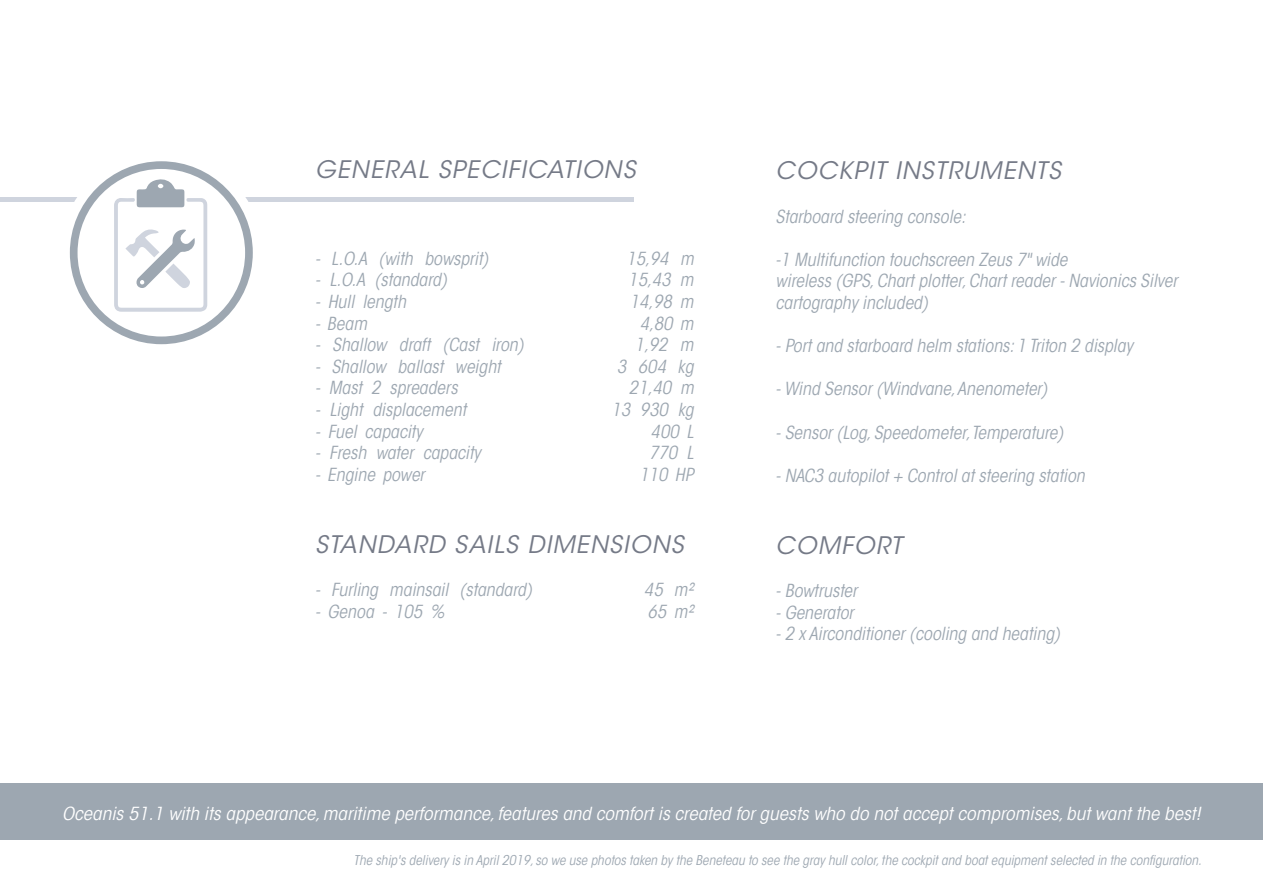
<style>
.page{position:relative;width:1263px;height:893px;background:#fff}
.page>*{position:absolute;margin:0;border:0;box-sizing:border-box;transform-origin:0 0}
.t1{font:italic 24px "ITC Avant Garde Std";letter-spacing:.05em;color:#757a87}
.t2{font:italic condensed 18px/21.6px "ITC Avant Garde Std";color:#9da7b1}
.t3{font:italic condensed 18px "ITC Avant Garde Std";color:#fff;scale:1.08 1}
.t4{font:italic condensed 13.5px "ITC Avant Garde Std";color:#9da7b1}
</style>
<div class="page">
<div style="left:0;top:197px;width:633px;height:5px;background:#cfd4de"></div>
<div style="left:0;top:783px;width:1263px;height:57px;background:#9da7b1"></div>
<svg style="left:70px;top:161px;width:183px;height:183px"></svg>
<h1 class="t1" style="left:315px;top:155px;width:322px">GENERAL SPECIFICATIONS</h1>
<p class="t2" style="left:315px;top:248px;width:175px">- L.O.A (with bowsprit)</p>
<p class="t2" style="left:626px;top:248px;width:69px">15,94 m</p>
<p class="t2" style="left:315px;top:269px;width:133px">- L.O.A (standard)</p>
<p class="t2" style="left:628px;top:269px;width:67px">15,43 m</p>
<p class="t2" style="left:315px;top:291px;width:92px">- Hull length</p>
<p class="t2" style="left:630px;top:291px;width:65px">14,98 m</p>
<p class="t2" style="left:315px;top:313px;width:53px">- Beam</p>
<p class="t2" style="left:640px;top:313px;width:55px">4,80 m</p>
<p class="t2" style="left:315px;top:334px;width:210px">- Shallow draft (Cast iron)</p>
<p class="t2" style="left:635px;top:334px;width:60px">1,92 m</p>
<p class="t2" style="left:315px;top:356px;width:187px">- Shallow ballast weight</p>
<p class="t2" style="left:617px;top:356px;width:78px">3 604 kg</p>
<p class="t2" style="left:315px;top:377px;width:144px">- Mast 2 spreaders</p>
<p class="t2" style="left:629px;top:377px;width:66px">21,40 m</p>
<p class="t2" style="left:315px;top:399px;width:153px">- Light displacement</p>
<p class="t2" style="left:611px;top:399px;width:84px">13 930 kg</p>
<p class="t2" style="left:315px;top:421px;width:109px">- Fuel capacity</p>
<p class="t2" style="left:651px;top:421px;width:45px">400 L</p>
<p class="t2" style="left:315px;top:442px;width:167px">- Fresh water capacity</p>
<p class="t2" style="left:649px;top:442px;width:46px">770 L</p>
<p class="t2" style="left:315px;top:464px;width:111px">- Engine power</p>
<p class="t2" style="left:639px;top:464px;width:56px">110 HP</p>
<h1 class="t1" style="left:315px;top:529px;width:370px">STANDARD SAILS DIMENSIONS</h1>
<p class="t2" style="left:315px;top:579px;width:218px">- Furling mainsail (standard)</p>
<p class="t2" style="left:644px;top:579px;width:51px">45 m²</p>
<p class="t2" style="left:315px;top:601px;width:131px">- Genoa - 105 %</p>
<p class="t2" style="left:647px;top:601px;width:48px">65 m²</p>
<h1 class="t1" style="left:776px;top:156px;width:287px">COCKPIT INSTRUMENTS</h1>
<p class="t2" style="left:776px;top:206px;width:192px">Starboard steering console:</p>
<p class="t2" style="left:776px;top:249px;width:403px">-1 Multifunction touchscreen Zeus 7" wide<br>wireless (GPS, Chart plotter, Chart reader - Navionics Silver cartography included)</p>
<p class="t2" style="left:776px;top:335px;width:359px">- Port and starboard helm stations: 1 Triton 2 display</p>
<p class="t2" style="left:776px;top:378px;width:273px">- Wind Sensor (Windvane, Anenometer)</p>
<p class="t2" style="left:776px;top:422px;width:289px">- Sensor (Log, Speedometer, Temperature)</p>
<p class="t2" style="left:776px;top:465px;width:311px">- NAC3 autopilot + Control at steering station</p>
<h1 class="t1" style="left:776px;top:531px;width:128px">COMFORT</h1>
<p class="t2" style="left:776px;top:580px;width:83px">- Bowtruster</p>
<p class="t2" style="left:776px;top:602px;width:79px">- Generator</p>
<p class="t2" style="left:776px;top:623px;width:286px">- 2 x Airconditioner (cooling and heating)</p>
<p class="t3" style="left:62px;top:802px;width:1055px">Oceanis 51.1 with its appearance, maritime performance, features and comfort is created for guests who do not accept compromises, but want the best!</p>
<p class="t4" style="left:354px;top:852px;width:850px">The ship's delivery is in April 2019, so we use photos taken by the Beneteau to see the gray hull color, the cockpit and boat equipment selected in the configuration.</p>
</div>
